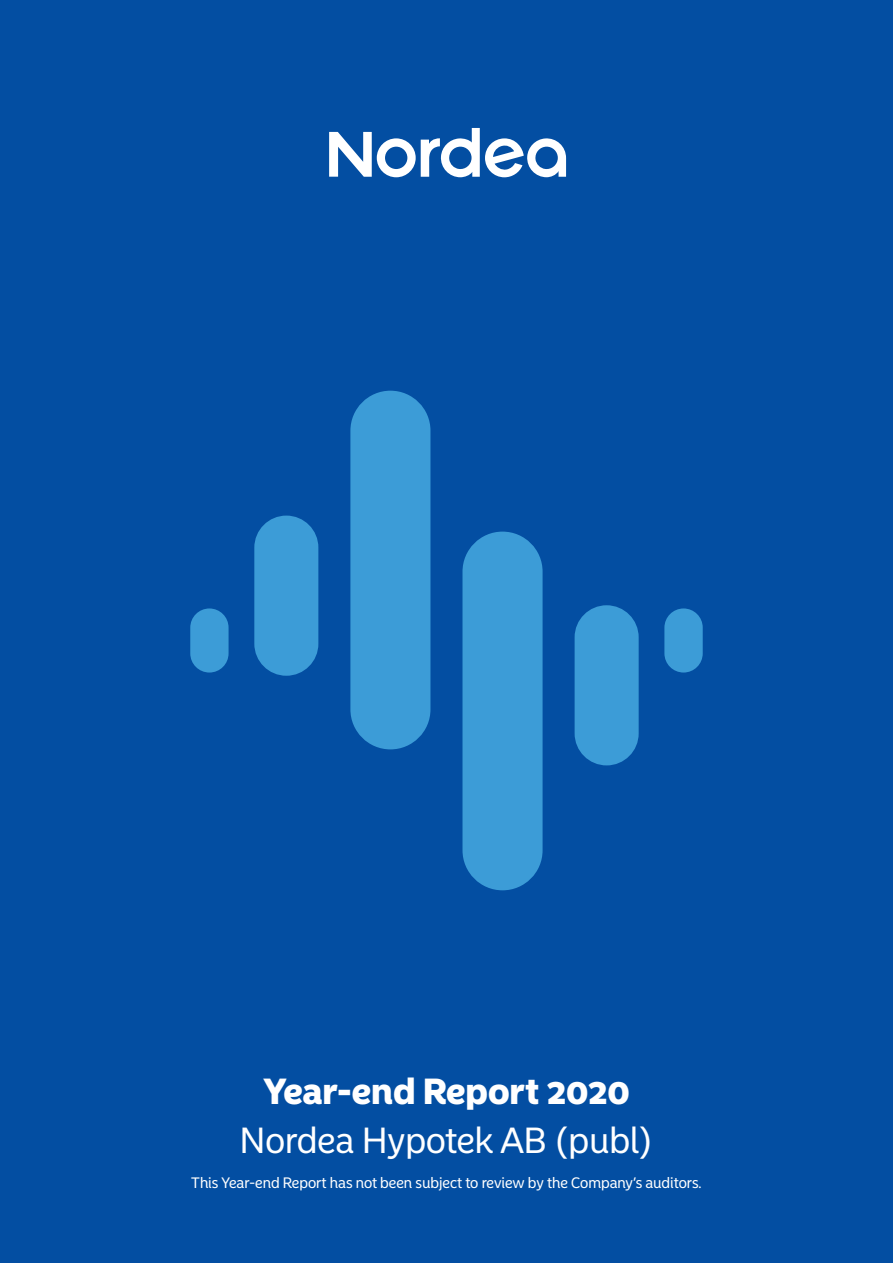
<style>
.page{position:relative;width:893px;height:1263px;background:#034ea2}
.page>*{position:absolute;margin:0;border:0;box-sizing:border-box;transform-origin:0 0}
.Nordea_FV_Bröd_-_ind{font:36px "Nordea Sans Large";color:#fff}
.Nordea_FV_Bröd_-_ind-2{font:900 36px "Nordea Sans Large";color:#fff}
.Nordea_FV_Bröd_-_ind-3{font:15px "Nordea Sans Large";color:#fff}
</style>
<div class="page">
<div style="left:254px;top:516px;width:64px;height:160px;background:#3c9cd7;border-radius:32px"></div>
<div style="left:664px;top:608px;width:39px;height:64px;background:#3c9cd7;border-radius:19px"></div>
<div style="left:190px;top:608px;width:39px;height:64px;background:#3c9cd7;border-radius:19px"></div>
<div style="left:575px;top:605px;width:64px;height:160px;background:#3c9cd7;border-radius:32px"></div>
<div style="left:350px;top:391px;width:80px;height:358px;background:#3c9cd7;border-radius:40px"></div>
<div style="left:462px;top:532px;width:81px;height:358px;background:#3c9cd7;border-radius:40px"></div>
<svg style="left:329px;top:128px;width:237px;height:49px"></svg>
<p class="Nordea_FV_Bröd_-_ind-2" style="left:263px;top:1070px;width:368px">Year-end Report 2020</p>
<p class="Nordea_FV_Bröd_-_ind" style="left:240px;top:1119px;width:415px">Nordea Hypotek AB (publ)</p>
<p class="Nordea_FV_Bröd_-_ind-3" style="left:191px;top:1173px;width:512px">This Year-end Report has not been subject to review by the Company’s auditors.</p>
</div>
